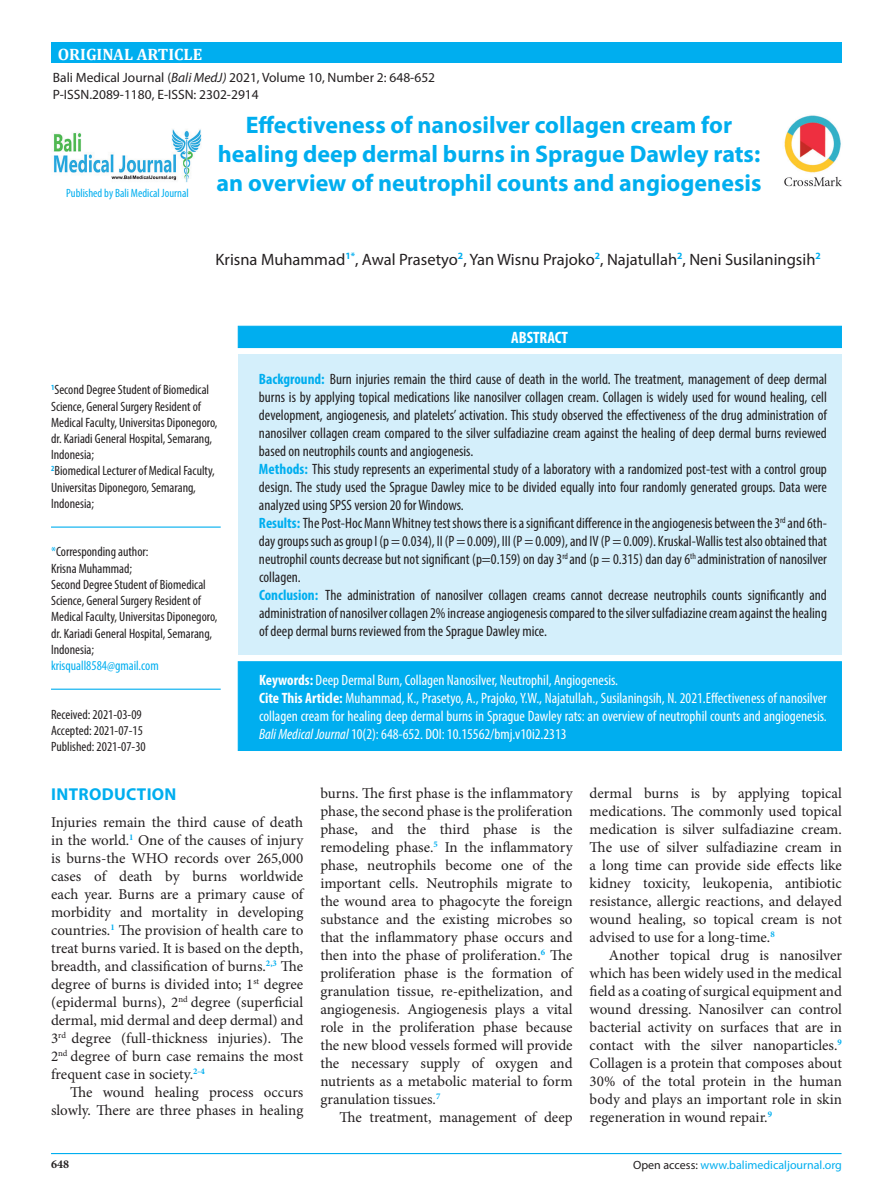
<style>
.page{position:relative;width:893px;height:1191px;background:#fff}
.page>*{position:absolute;margin:0;border:0;box-sizing:border-box;transform-origin:0 0}
.t1{font:700 24px/28.8px "Myriad Pro";color:#00aeef;text-align:center}
.t2{font:700 17.25px "Myriad Pro";letter-spacing:.02em;color:#00aeef}
.t3{font:16.5px "Myriad Pro";color:#231f20}
.t4{font:700 16.5px "Cambria";color:#fff}
.Default{font:700 condensed 16.5px "Myriad Pro";color:#fff}
.t5{font:15px/18px "Minion Pro";color:#231f20;text-align:justify}
.t6{font:condensed 15px/18px "Myriad Pro";color:#231f20;text-align:justify}
.t7{font:condensed 15px/18px "Myriad Pro";color:#fff;text-align:justify}
.Heading_3{font:condensed 13.5px/16.2px "Myriad Pro";color:#231f20}
.t8{font:13.5px "Myriad Pro";color:#231f20}
.Heading_3-2{font:condensed 13.5px "Myriad Pro";color:#00aeef}
.judul{font:12px "Myriad Pro";color:#00aeef}
.judul-2{font:condensed 12px "Myriad Pro";color:#00aeef}
.judul-3{font:700 12px "Minion Pro";color:#231f20}
.s1{font-style:italic}
.s2{font-weight:700;color:#00aeef}
.s3{font-weight:700}
.s4{color:#00aeef}
.s5{color:#231f20}
</style>
<div class="page">
<div style="left:51px;top:43px;width:790px;height:20px;background:#00aeef"></div>
<div style="left:238px;top:326px;width:604px;height:22px;background:#00aeef"></div>
<div style="left:238px;top:354px;width:603px;height:301px;background:#d4effb"></div>
<div style="left:238px;top:661px;width:604px;height:90px;background:#00aeef;border:1px solid #00aeef"></div>
<img style="left:784px;top:115px;width:58px;height:72px">
<hr style="left:51px;top:526px;width:170px;height:1px;background:#00aeef">
<hr style="left:51px;top:688px;width:170px;height:2px;background:#00aeef">
<hr style="left:51px;top:1153px;width:790px;height:1px;background:#00aeef">
<img style="left:53px;top:129px;width:149px;height:54px">
<p class="t4" style="left:58px;top:43px;width:146px">ORIGINAL ARTICLE</p>
<p class="t8" style="left:53px;top:70px;width:384px">Bali Medical Journal (<span class="s1">Bali MedJ)</span> 2021, Volume 10, Number 2: 648-652</p>
<p class="t8" style="left:53px;top:86px;width:207px">P-ISSN.2089-1180, E-ISSN: 2302-2914</p>
<p class="judul-2" style="left:66px;top:186px;width:124px">Published by Bali Medical Journal</p>
<p class="t1" style="left:217px;top:110px;width:546px">Effectiveness of nanosilver collagen cream for healing deep dermal burns in Sprague Dawley rats: an overview of neutrophil counts and angiogenesis</p>
<p class="t3" style="left:215px;top:249px;width:607px">Krisna Muhammad<sup>1*</sup>, Awal Prasetyo<sup>2</sup>, Yan Wisnu Prajoko<sup>2</sup>, Najatullah<sup>2</sup>, Neni Susilaningsih<sup>2</sup></p>
<p class="Default" style="left:511px;top:327px;width:58px">ABSTRACT</p>
<p class="t6" style="left:259px;top:370px;width:569px"><span class="s2">Background:</span> Burn injuries remain the third cause of death in the world. The treatment, management of deep dermal burns is by applying topical medications like nanosilver collagen cream. Collagen is widely used for wound healing, cell development, angiogenesis, and platelets’ activation. This study observed the effectiveness of the drug administration of nanosilver collagen cream compared to the silver sulfadiazine cream against the healing of deep dermal burns reviewed based on neutrophils counts and angiogenesis.</p>
<p class="t6" style="left:259px;top:460px;width:569px"><span class="s2">Methods:</span> This study represents an experimental study of a laboratory with a randomized post-test with a control group design. The study used the Sprague Dawley mice to be divided equally into four randomly generated groups. Data were analyzed using SPSS version 20 for Windows.</p>
<p class="t6" style="left:259px;top:514px;width:570px"><span class="s2">Results:</span> The Post-Hoc Mann Whitney test shows there is a significant difference in the angiogenesis between the 3<sup>rd</sup> and 6th&shy;day groups such as group I (p = 0.034), II (P = 0.009), III (P = 0.009), and IV (P = 0.009). Kruskal-Wallis test also obtained that neutrophil counts decrease but not significant (p=0.159) on day 3<sup>rd</sup> and (p = 0.315) dan day 6<sup>th</sup> administration of nanosilver collagen.</p>
<p class="t6" style="left:259px;top:586px;width:569px"><span class="s2">Conclusion:</span> The administration of nanosilver collagen creams cannot decrease neutrophils counts significantly and administration of nanosilver collagen 2% increase angiogenesis compared to the silver sulfadiazine cream against the healing of deep dermal burns reviewed from the Sprague Dawley mice.</p>
<p class="t7" style="left:259px;top:670px;width:361px"><span class="s3">Keywords:</span> Deep Dermal Burn, Collagen Nanosilver, Neutrophil, Angiogenesis.</p>
<p class="t7" style="left:259px;top:688px;width:569px"><span class="s3">Cite This Article:</span> Muhammad, K., Prasetyo, A., Prajoko, Y.W., Najatullah., Susilaningsih, N. 2021.Effectiveness of nanosilver collagen cream for healing deep dermal burns in Sprague Dawley rats: an overview of neutrophil counts and angiogenesis.<br><span class="s1">Bali Medical Journal</span> 10(2): 648-652. DOI: 10.15562/bmj.v10i2.2313</p>
<p class="Heading_3" style="left:51px;top:382px;width:168px"><sup>1</sup>Second Degree Student of Biomedical Science, General Surgery Resident of Medical Faculty, Universitas Diponegoro, dr. Kariadi General Hospital, Semarang, Indonesia;</p>
<p class="Heading_3" style="left:51px;top:463px;width:165px"><sup>2</sup>Biomedical Lecturer of Medical Faculty,<br>Universitas Diponegoro, Semarang,<br>Indonesia;</p>
<p class="Heading_3" style="left:51px;top:544px;width:99px"><span class="s4">*</span>Corresponding author:</p>
<p class="Heading_3" style="left:51px;top:560px;width:83px">Krisna Muhammad;</p>
<p class="Heading_3" style="left:51px;top:576px;width:168px">Second Degree Student of Biomedical Science, General Surgery Resident of Medical Faculty, Universitas Diponegoro, dr. Kariadi General Hospital, Semarang, Indonesia;</p>
<p class="Heading_3-2" style="left:51px;top:657px;width:109px">krisquall8584@gmail.com</p>
<p class="Heading_3" style="left:51px;top:706px;width:96px">Received: 2021-03-09<br>Accepted: 2021-07-15<br>Published: 2021-07-30</p>
<p class="t2" style="left:51px;top:783px;width:127px">INTRODUCTION</p>
<p class="t5" style="left:51px;top:813px;width:254px">Injuries remain the third cause of death in the world.<sup>1</sup> One of the causes of injury is burns-the WHO records over 265,000 cases of death by burns worldwide each year. Burns are a primary cause of morbidity and mortality in developing countries.<sup>1</sup> The provision of health care to treat burns varied. It is based on the depth, breadth, and classification of burns.<sup>2,3</sup> The degree of burns is divided into; 1<sup>st</sup> degree (epidermal burns), 2<sup>nd</sup> degree (superficial dermal, mid dermal and deep dermal) and 3<sup>rd</sup> degree (full-thickness injuries). The 2<sup>nd</sup> degree of burn case remains the most frequent case in society.<sup>2-4</sup></p>
<p class="t5" style="left:51px;top:1083px;width:254px;text-align:right">The wound healing process occurs slowly. There are three phases in healing</p>
<p class="t5" style="left:320px;top:784px;width:254px">burns. The first phase is the inflammatory phase, the second phase is the proliferation phase, and the third phase is the remodeling phase.<sup>5</sup> In the inflammatory phase, neutrophils become one of the important cells. Neutrophils migrate to the wound area to phagocyte the foreign substance and the existing microbes so that the inflammatory phase occurs and then into the phase of proliferation.<sup>6</sup> The proliferation phase is the formation of granulation tissue, re-epithelization, and angiogenesis. Angiogenesis plays a vital role in the proliferation phase because the new blood vessels formed will provide the necessary supply of oxygen and nutrients as a metabolic material to form granulation tissues.<sup>7</sup></p>
<p class="t5" style="left:339px;top:1108px;width:235px">The treatment, management of deep</p>
<p class="t5" style="left:590px;top:784px;width:254px">dermal burns is by applying topical medications. The commonly used topical medication is silver sulfadiazine cream.<br>The use of silver sulfadiazine cream in a long time can provide side effects like kidney toxicity, leukopenia, antibiotic resistance, allergic reactions, and delayed wound healing, so topical cream is not advised to use for a long-time.<sup>8</sup></p>
<p class="t5" style="left:590px;top:946px;width:254px;text-indent:19px">Another topical drug is nanosilver which has been widely used in the medical field as a coating of surgical equipment and wound dressing. Nanosilver can control bacterial activity on surfaces that are in contact with the silver nanoparticles.<sup>9<br></sup>Collagen is a protein that composes about 30% of the total protein in the human body and plays an important role in skin regeneration in wound repair.<sup>9</sup></p>
<p class="judul-3" style="left:51px;top:1156px;width:19px">648</p>
<p class="judul" style="left:633px;top:1157px;width:210px"><span class="s5">Open access:</span> www.balimedicaljournal.org</p>
</div>
